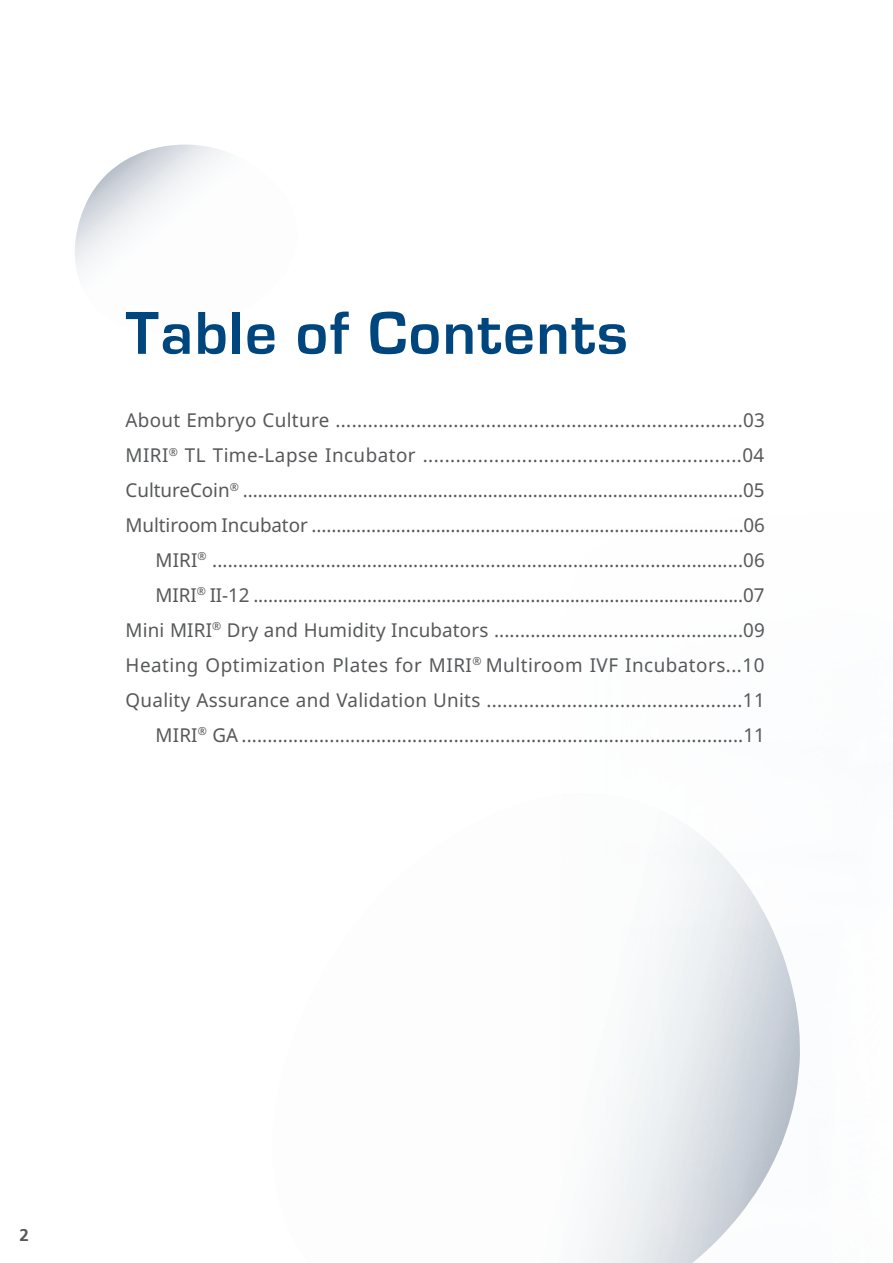
<style>
.page{position:relative;width:893px;height:1263px;background:#fff}
.page>*{position:absolute;margin:0;border:0;box-sizing:border-box;transform-origin:0 0}
.t1{font:700 62.85px "Eurostile";letter-spacing:.025em;color:#00467e}
.Body_Text_Bulleted_List{font:19.05px "Noto Sans";letter-spacing:.015em;color:#57585a}
.Body_Text_Bulleted_List-2{font:19.05px "Noto Sans";letter-spacing:-.005em;color:#57585a}
.t2{font:700 17.1px "Frutiger LT Std";color:#57585a}
</style>
<div class="page">
<img style="left:77px;top:150px;width:75px;height:142px">
<img style="left:75px;top:160px;width:50px;height:110px">
<img style="left:75px;top:173px;width:33px;height:75px">
<svg style="left:147px;top:149px;width:6px;height:4px"></svg>
<img style="left:185px;top:145px;width:57px;height:18px">
<img style="left:648px;top:828px;width:59px;height:435px">
<img style="left:665px;top:841px;width:74px;height:422px">
<img style="left:700px;top:874px;width:54px;height:382px">
<img style="left:720px;top:896px;width:49px;height:342px">
<img style="left:739px;top:922px;width:44px;height:294px">
<img style="left:759px;top:955px;width:37px;height:232px">
<img style="left:781px;top:1001px;width:19px;height:144px">
<img style="left:580px;top:882px;width:38px;height:52px">
<img style="left:579px;top:865px;width:40px;height:17px">
<img style="left:582px;top:848px;width:39px;height:17px">
<img style="left:585px;top:831px;width:38px;height:17px">
<img style="left:580px;top:814px;width:45px;height:17px">
<img style="left:584px;top:798px;width:42px;height:16px">
<p class="t1" style="left:126px;top:299px;width:504px">Table of Contents</p>
<p class="Body_Text_Bulleted_List" style="left:126px;top:407px;width:641px">About Embryo Culture ............................................................................03</p>
<p class="Body_Text_Bulleted_List" style="left:126px;top:442px;width:640px">MIRI<sup>®</sup> TL Time-Lapse Incubator ..........................................................04</p>
<p class="Body_Text_Bulleted_List" style="left:126px;top:477px;width:640px">CultureCoin<sup>®</sup> ....................................................................................................05</p>
<p class="Body_Text_Bulleted_List-2" style="left:126px;top:512px;width:641px">Multiroom Incubator .......................................................................................06</p>
<p class="Body_Text_Bulleted_List" style="left:156px;top:546px;width:611px">MIRI<sup>®</sup> .......................................................................................................06</p>
<p class="Body_Text_Bulleted_List-2" style="left:156px;top:581px;width:610px">MIRI<sup>®</sup> II-12 ...................................................................................................07</p>
<p class="Body_Text_Bulleted_List" style="left:126px;top:616px;width:641px">Mini MIRI<sup>®</sup> Dry and Humidity Incubators ................................................09</p>
<p class="Body_Text_Bulleted_List" style="left:126px;top:651px;width:640px">Heating Optimization Plates for MIRI<sup>®</sup> Multiroom IVF Incubators...10</p>
<p class="Body_Text_Bulleted_List" style="left:126px;top:686px;width:641px">Quality Assurance and Validation Units ................................................11</p>
<p class="Body_Text_Bulleted_List" style="left:156px;top:721px;width:611px">MIRI<sup>®</sup> GA .................................................................................................11</p>
<p class="t2" style="left:20px;top:1224px;width:11px">2</p>
</div>
